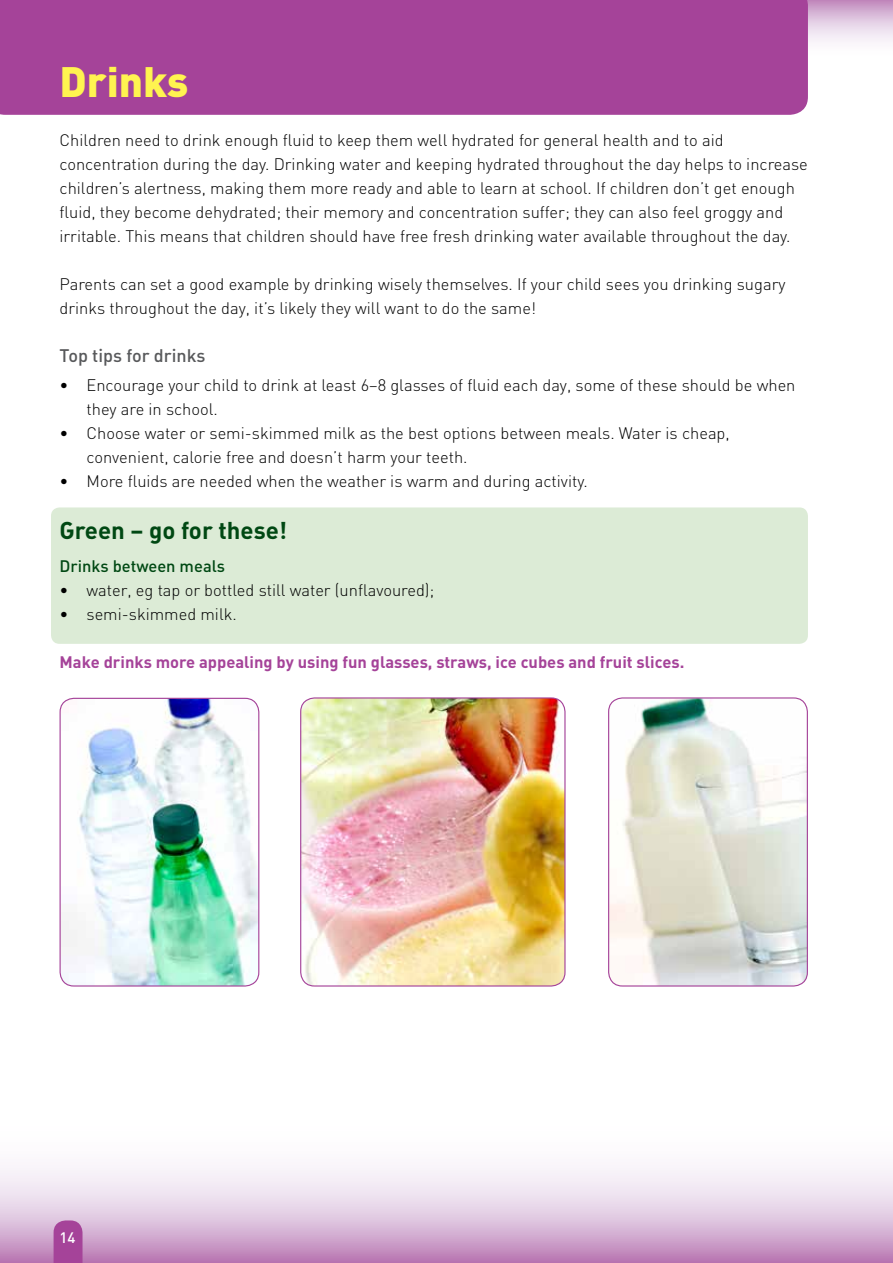
<style>
.page{position:relative;width:893px;height:1263px;background:#fff}
.page>*{position:absolute;margin:0;border:0;box-sizing:border-box;transform-origin:0 0}
.t1{font:900 42px "DIN";color:#fff450}
.t2{font:24px "DIN Bold Alternate";color:#004813}
.t3{font:18px "DIN Medium Alternate";color:#58595b}
.t4{font:300 16.5px/24px "DIN";color:#000}
.t5{font:700 16.5px "DIN";color:#a54399}
.t6{font:500 16.5px "DIN";color:#004813}
.t7{font:500 15px "DIN";color:#fff}
</style>
<div class="page">
<div style="left:51px;top:507px;width:757px;height:137px;background:#dcebd6;border-radius:9px"></div>
<svg style="left:0;top:1168px;width:893px;height:95px;background:#dec3de"></svg>
<svg style="left:54px;top:1220px;width:29px;height:43px"></svg>
<svg style="left:808px;top:0;width:85px;height:42px;background:#dfc6df"></svg>
<div style="left:0;top:0;width:808px;height:115px;background:#a54399"></div>
<img style="left:301px;top:699px;width:264px;height:287px">
<div style="left:300px;top:697px;width:266px;height:289px;border:1px solid #a54399;border-radius:14px"></div>
<img style="left:60px;top:698px;width:199px;height:288px">
<div style="left:60px;top:698px;width:199px;height:288px;border:1px solid #a54399;border-radius:14px"></div>
<img style="left:609px;top:698px;width:198px;height:288px">
<div style="left:608px;top:697px;width:200px;height:289px;border:1px solid #a54399;border-radius:14px"></div>
<h1 class="t1" style="left:60px;top:54px;width:130px">Drinks</h1>
<p class="t4" style="left:60px;top:128px;width:750px">Children need to drink enough fluid to keep them well hydrated for general health and to aid concentration during the day. Drinking water and keeping hydrated throughout the day helps to increase children’s alertness, making them more ready and able to learn at school. If children don’t get enough fluid, they become dehydrated; their memory and concentration suffer; they can also feel groggy and irritable. This means that children should have free fresh drinking water available throughout the day.</p>
<p class="t4" style="left:60px;top:272px;width:727px">Parents can set a good example by drinking wisely themselves. If your child sees you drinking sugary drinks throughout the day, it’s likely they will want to do the same!</p>
<p class="t3" style="left:60px;top:344px;width:148px">Top tips for drinks</p>
<p class="t4" style="left:87px;top:372px;width:710px;text-indent:-27px">• Encourage your child to drink at least 6–8 glasses of fluid each day, some of these should be when they are in school.</p>
<p class="t4" style="left:87px;top:421px;width:645px;text-indent:-27px">• Choose water or semi-skimmed milk as the best options between meals. Water is cheap, convenient, calorie free and doesn’t harm your teeth.</p>
<p class="t4" style="left:60px;top:469px;width:530px">• More fluids are needed when the weather is warm and during activity.</p>
<h2 class="t2" style="left:60px;top:515px;width:229px">Green – go for these!</h2>
<p class="t6" style="left:60px;top:555px;width:167px">Drinks between meals</p>
<p class="t4" style="left:60px;top:578px;width:376px">• water, eg tap or bottled still water (unflavoured);</p>
<p class="t4" style="left:60px;top:602px;width:179px">• semi-skimmed milk.</p>
<p class="t5" style="left:60px;top:651px;width:626px">Make drinks more appealing by using fun glasses, straws, ice cubes and fruit slices.</p>
<p class="t7" style="left:60px;top:1227px;width:17px">14</p>
</div>
